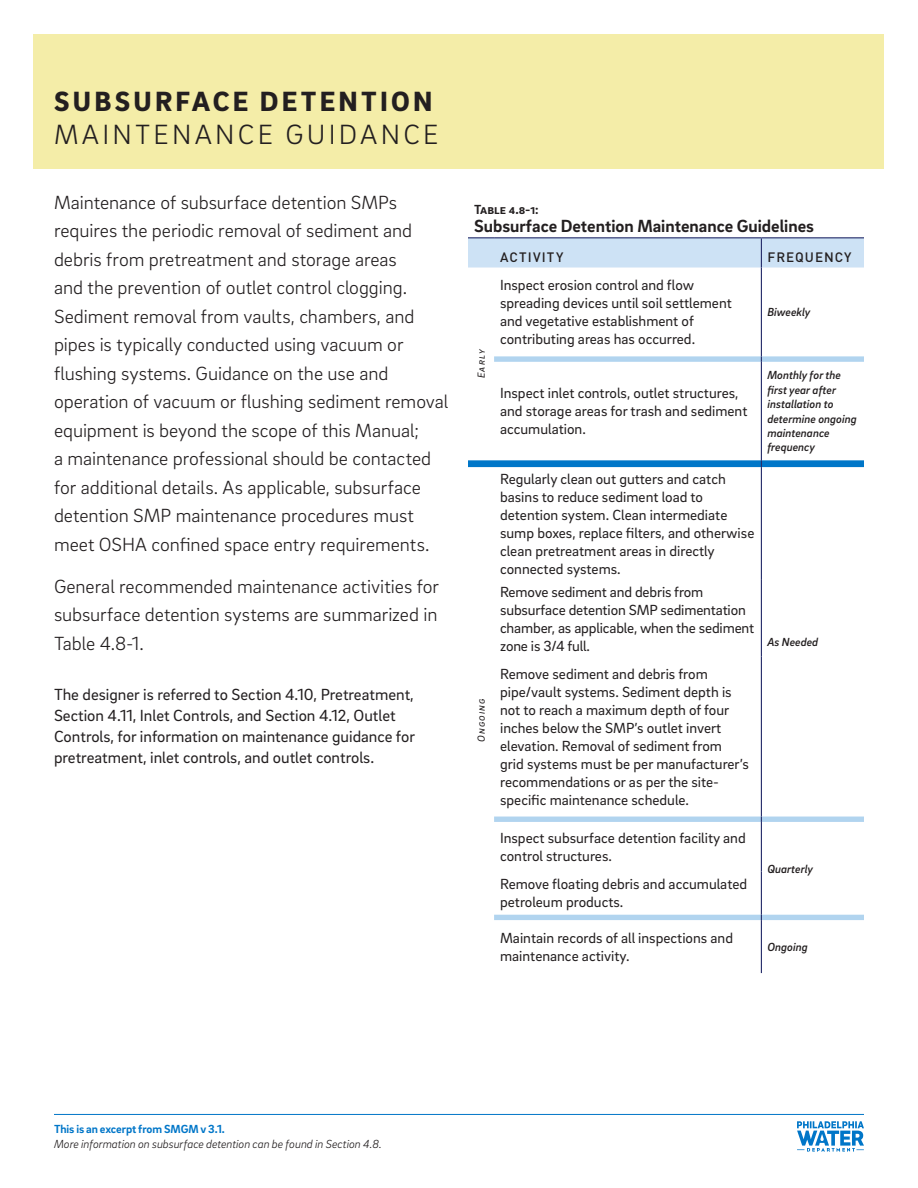
<style>
.page{position:relative;width:918px;height:1188px;background:#fff}
.page>*{position:absolute;margin:0;border:0;box-sizing:border-box;transform-origin:0 0}
.t1{font:900 28.5px "Brix Sans";letter-spacing:.115em;color:#231f20}
.t2{font:300 28.5px "Brix Sans";letter-spacing:.115em;color:#231f20}
.t3{font:300 19.5px/28.5px "Brix Sans";letter-spacing:-.005em;color:#231f20}
.t4{font:700 18px "Brix Sans";color:#231f20}
.t5{font:16.5px/21px "Brix Sans";color:#231f20}
.t6{font:15px/18px "Brix Sans";color:#231f20}
.t7{font:500 13.5px "DIN Pro";letter-spacing:.075em;color:#231f20}
.t8{font:700 13.5px "Brix Sans";color:#231f20}
.t9{font:italic 500 12px/14.4px "Brix Sans";color:#231f20}
.Body_copy{font:italic 300 12px "Brix Sans";letter-spacing:-.005em;color:#231f20}
.Body_copy-2{font:700 12px "Brix Sans";letter-spacing:-.005em;color:#0076c8}
.t10{font:italic 10.5px "Brix Sans";letter-spacing:.1em;color:#231f20}
</style>
<div class="page">
<div style="left:34px;top:34px;width:850px;height:134px;background:#f4eda8"></div>
<svg style="left:494px;top:356px;width:370px;height:564px"></svg>
<svg style="left:468px;top:237px;width:396px;height:31px;background:#cbdff2"></svg>
<hr style="left:494px;top:237px;width:267px;height:1px;background:#242b69">
<hr style="left:761px;top:237px;width:103px;height:1px;background:#242b69">
<hr style="left:761px;top:238px;width:1px;height:30px;background:#242b69">
<hr style="left:761px;top:268px;width:1px;height:88px;background:#242b69">
<hr style="left:761px;top:362px;width:1px;height:98px;background:#242b69">
<svg style="left:468px;top:460px;width:396px;height:7px;background:#0c7cca"></svg>
<hr style="left:761px;top:467px;width:1px;height:113px;background:#242b69">
<hr style="left:761px;top:580px;width:1px;height:77px;background:#242b69">
<hr style="left:761px;top:657px;width:1px;height:160px;background:#242b69">
<hr style="left:761px;top:920px;width:1px;height:53px;background:#242b69">
<hr style="left:761px;top:822px;width:1px;height:49px;background:#242b69">
<hr style="left:761px;top:871px;width:1px;height:44px;background:#242b69">
<svg style="left:797px;top:1121px;width:67px;height:31px"></svg>
<hr style="left:54px;top:1114px;width:810px;height:1px;background:#0076c8">
<p class="t1" style="left:54px;top:83px;width:380px">SUBSURFACE DETENTION</p>
<p class="t2" style="left:54px;top:116px;width:386px">MAINTENANCE GUIDANCE</p>
<p class="t3" style="left:54px;top:187px;width:396px">Maintenance of subsurface detention SMPs requires the periodic removal of sediment and debris from pretreatment and storage areas<br>and the prevention of outlet control clogging.<br>Sediment removal from vaults, chambers, and pipes is typically conducted using vacuum or flushing systems. Guidance on the use and operation of vacuum or flushing sediment removal equipment is beyond the scope of this Manual;<br>a maintenance professional should be contacted for additional details. As applicable, subsurface detention SMP maintenance procedures must meet OSHA confined space entry requirements.</p>
<p class="t3" style="left:54px;top:571px;width:387px;text-align:justify">General recommended maintenance activities for subsurface detention systems are summarized in Table 4.8-1.</p>
<p class="t5" style="left:54px;top:684px;width:363px">The designer is referred to Section 4.10, Pretreatment, Section 4.11, Inlet Controls, and Section 4.12, Outlet Controls, for information on maintenance guidance for pretreatment, inlet controls, and outlet controls.</p>
<p class="t8" style="left:474px;top:200px;width:66px">Table 4.8-1:</p>
<p class="t4" style="left:474px;top:214px;width:342px">Subsurface Detention Maintenance Guidelines</p>
<p class="t7" style="left:500px;top:246px;width:65px">ACTIVITY</p>
<p class="t7" style="left:767px;top:246px;width:86px">FREQUENCY</p>
<p class="t10" style="left:475px;top:378px;width:31px;rotate:-90deg">Early</p>
<p class="t10" style="left:475px;top:742px;width:45px;rotate:-90deg">Ongoing</p>
<p class="t6" style="left:500px;top:276px;width:233px">Inspect erosion control and flow spreading devices until soil settlement and vegetative establishment of contributing areas has occurred.</p>
<p class="t6" style="left:500px;top:384px;width:249px">Inspect inlet controls, outlet structures, and storage areas for trash and sediment accumulation.</p>
<p class="t6" style="left:500px;top:469px;width:256px">Regularly clean out gutters and catch basins to reduce sediment load to detention system. Clean intermediate sump boxes, replace filters, and otherwise clean pretreatment areas in directly connected systems.</p>
<p class="t6" style="left:500px;top:582px;width:256px">Remove sediment and debris from subsurface detention SMP sedimentation chamber, as applicable, when the sediment zone is 3/4 full.</p>
<p class="t6" style="left:500px;top:664px;width:250px">Remove sediment and debris from pipe/vault systems. Sediment depth is not to reach a maximum depth of four inches below the SMP’s outlet invert elevation. Removal of sediment from grid systems must be per manufacturer’s recommendations or as per the site&shy;specific maintenance schedule.</p>
<p class="t6" style="left:500px;top:828px;width:247px">Inspect subsurface detention facility and control structures.</p>
<p class="t9" style="left:767px;top:305px;width:45px">Biweekly</p>
<p class="t9" style="left:767px;top:368px;width:91px">Monthly for the first year after installation to determine ongoing maintenance frequency</p>
<p class="t9" style="left:767px;top:634px;width:52px">As Needed</p>
<p class="t9" style="left:767px;top:861px;width:47px">Quarterly</p>
<p class="t6" style="left:500px;top:875px;width:249px">Remove floating debris and accumulated petroleum products.</p>
<p class="t6" style="left:500px;top:928px;width:234px">Maintain records of all inspections and maintenance activity.</p>
<p class="t9" style="left:767px;top:939px;width:42px">Ongoing</p>
<p class="Body_copy-2" style="left:54px;top:1121px;width:172px">This is an excerpt from SMGM v 3.1.</p>
<p class="Body_copy" style="left:54px;top:1137px;width:329px">More information on subsurface detention can be found in Section 4.8.</p>
</div>
